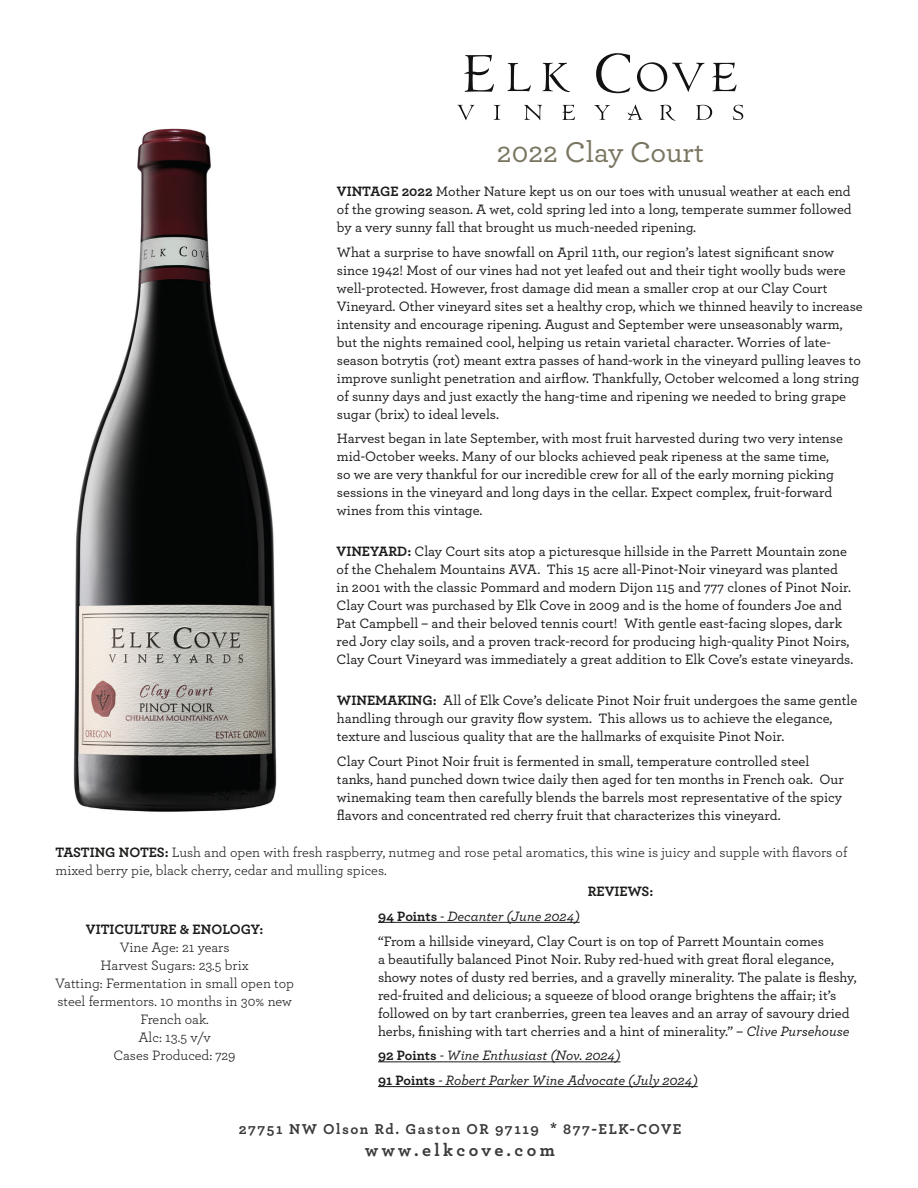
<style>
.page{position:relative;width:918px;height:1188px;background:#fff}
.page>*{position:absolute;margin:0;border:0;box-sizing:border-box;transform-origin:0 0}
.t1{font:500 30px "Archer";color:#797560}
.t2{font:700 18px "Archer";letter-spacing:.185em;color:#3a3a3a}
.t3{font:700 15px "Archer";letter-spacing:.1em;color:#3a3a3a}
.t4{font:500 14.25px/18px "Archer";color:#1c1b1a}
.t5{font:14.25px/18px "Archer";color:#1c1b1a;text-align:center}
.t6{font:italic 500 14.25px "Archer";color:#1c1b1a}
.t7{font:700 14.25px "Archer";color:#1c1b1a}
.s1{font-weight:700}
.s2{font-weight:700;font-style:normal}
.s3{font-style:italic}
.s4{color:#1c1b1a}
</style>
<div class="page">
<svg style="left:457px;top:105px;width:17px;height:15px"></svg>
<svg style="left:494px;top:105px;width:6px;height:15px"></svg>
<svg style="left:524px;top:105px;width:18px;height:15px"></svg>
<svg style="left:594px;top:105px;width:16px;height:15px"></svg>
<svg style="left:660px;top:105px;width:16px;height:16px"></svg>
<svg style="left:696px;top:105px;width:16px;height:15px"></svg>
<svg style="left:733px;top:105px;width:10px;height:15px"></svg>
<svg style="left:627px;top:105px;width:16px;height:15px"></svg>
<svg style="left:562px;top:105px;width:13px;height:15px"></svg>
<svg style="left:508px;top:63px;width:23px;height:28px"></svg>
<svg style="left:596px;top:53px;width:35px;height:40px"></svg>
<svg style="left:637px;top:62px;width:67px;height:30px"></svg>
<svg style="left:464px;top:55px;width:30px;height:37px"></svg>
<svg style="left:712px;top:63px;width:25px;height:28px"></svg>
<svg style="left:543px;top:63px;width:27px;height:29px"></svg>
<img style="left:73px;top:128px;width:204px;height:684px">
<hr style="left:378px;top:922px;width:202px;height:1px;background:#1c1b1a">
<hr style="left:378px;top:1062px;width:243px;height:1px;background:#1c1b1a">
<hr style="left:378px;top:1086px;width:320px;height:1px;background:#1c1b1a">
<p class="t1" style="left:497px;top:130px;width:209px">2022 Clay Court</p>
<p class="t4" style="left:337px;top:181px;width:516px;text-align:justify"><span class="s1">VINTAGE 2022</span> Mother Nature kept us on our toes with unusual weather at each end of the growing season. A wet, cold spring led into a long, temperate summer followed by a very sunny fall that brought us much-needed ripening.</p>
<p class="t4" style="left:337px;top:242px;width:527px">What a surprise to have snowfall on April 11th, our region’s latest significant snow since 1942! Most of our vines had not yet leafed out and their tight woolly buds were well-protected. However, frost damage did mean a smaller crop at our Clay Court Vineyard. Other vineyard sites set a healthy crop, which we thinned heavily to increase intensity and encourage ripening. August and September were unseasonably warm, but the nights remained cool, helping us retain varietal character. Worries of late&shy;season botrytis (rot) meant extra passes of hand-work in the vineyard pulling leaves to improve sunlight penetration and airflow. Thankfully, October welcomed a long string of sunny days and just exactly the hang-time and ripening we needed to bring grape sugar (brix) to ideal levels.</p>
<p class="t4" style="left:337px;top:429px;width:507px">Harvest began in late September, with most fruit harvested during two very intense mid-October weeks. Many of our blocks achieved peak ripeness at the same time, so we are very thankful for our incredible crew for all of the early morning picking sessions in the vineyard and long days in the cellar. Expect complex, fruit-forward wines from this vintage.</p>
<p class="t4" style="left:337px;top:542px;width:518px"><span class="s1">VINEYARD:</span> Clay Court sits atop a picturesque hillside in the Parrett Mountain zone of the Chehalem Mountains AVA. This 15 acre all-Pinot-Noir vineyard was planted in 2001 with the classic Pommard and modern Dijon 115 and 777 clones of Pinot Noir.<br>Clay Court was purchased by Elk Cove in 2009 and is the home of founders Joe and Pat Campbell – and their beloved tennis court! With gentle east-facing slopes, dark red Jory clay soils, and a proven track-record for producing high-quality Pinot Noirs, Clay Court Vineyard was immediately a great addition to Elk Cove’s estate vineyards.</p>
<p class="t4" style="left:337px;top:690px;width:522px"><span class="s1">WINEMAKING:</span> All of Elk Cove’s delicate Pinot Noir fruit undergoes the same gentle handling through our gravity flow system. This allows us to achieve the elegance, texture and luscious quality that are the hallmarks of exquisite Pinot Noir.</p>
<p class="t4" style="left:337px;top:751px;width:508px">Clay Court Pinot Noir fruit is fermented in small, temperature controlled steel tanks, hand punched down twice daily then aged for ten months in French oak. Our winemaking team then carefully blends the barrels most representative of the spicy flavors and concentrated red cherry fruit that characterizes this vineyard.</p>
<p class="t5" style="left:56px;top:842px;width:793px;text-align:left"><span class="s1">TASTING NOTES:</span> Lush and open with fresh raspberry, nutmeg and rose petal aromatics, this wine is juicy and supple with flavors of mixed berry pie, black cherry, cedar and mulling spices.</p>
<p class="t7" style="left:86px;top:918px;width:179px">VITICULTURE &amp; ENOLOGY:</p>
<p class="t5" style="left:120px;top:937px;width:111px">Vine Age: 21 years</p>
<p class="t5" style="left:101px;top:955px;width:150px">Harvest Sugars: 23.5 brix</p>
<p class="t5" style="left:55px;top:973px;width:240px">Vatting: Fermentation in small open top steel fermentors. 10 months in 30% new<br>French oak.</p>
<p class="t5" style="left:138px;top:1027px;width:74px">Alc: 13.5 v/v</p>
<p class="t5" style="left:114px;top:1045px;width:124px">Cases Produced: 729</p>
<p class="t7" style="left:588px;top:880px;width:67px">REVIEWS:</p>
<p class="t6" style="left:378px;top:906px;width:203px"><span class="s2">94 Points</span> - Decanter (June 2024)</p>
<p class="t4" style="left:378px;top:931px;width:480px">“From a hillside vineyard, Clay Court is on top of Parrett Mountain comes<br>a beautifully balanced Pinot Noir. Ruby red-hued with great floral elegance, showy notes of dusty red berries, and a gravelly minerality. The palate is fleshy, red-fruited and delicious; a squeeze of blood orange brightens the affair; it’s followed on by tart cranberries, green tea leaves and an array of savoury dried herbs, finishing with tart cherries and a hint of minerality.” – <span class="s3">Clive Pursehouse</span></p>
<p class="t6" style="left:378px;top:1045px;width:244px"><span class="s2">92 Points</span> - Wine Enthusiast (Nov. 2024)</p>
<p class="t6" style="left:378px;top:1070px;width:321px"><span class="s2">91 Points</span> - Robert Parker Wine Advocate (July 2024)</p>
<p class="t3" style="left:239px;top:1117px;width:444px">27751 NW Olson Rd. Gaston OR 97119 <span class="s4">*</span> 877-ELK-COVE</p>
<p class="t2" style="left:365px;top:1136px;width:191px">www.elkcove.com</p>
</div>
